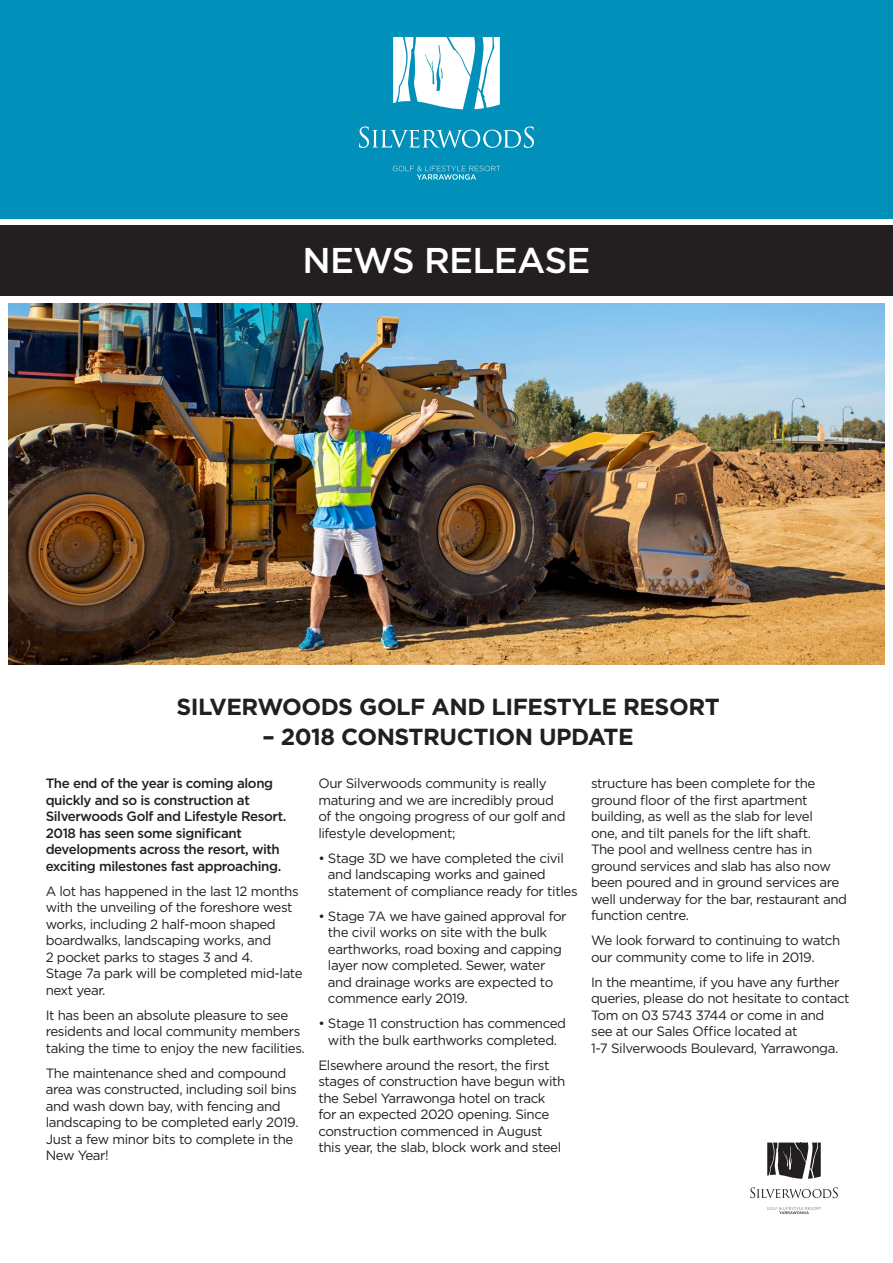
<style>
.page{position:relative;width:893px;height:1263px;background:#fff}
.page>*{position:absolute;margin:0;border:0;box-sizing:border-box;transform-origin:0 0}
.t1{font:500 35.85px "Gotham";letter-spacing:-.02em;color:#fff}
.t2{font:700 23.25px "Gotham";letter-spacing:-.02em;color:#231f20}
.Body_Copy{font:13.5px/16.5px "Gotham";letter-spacing:-.03em;color:#231f20}
.Body_Copy-2{font:500 13.5px/16.5px "Gotham";letter-spacing:-.03em;color:#231f20}
</style>
<div class="page">
<div style="left:0;top:0;width:893px;height:219px;background:#0090b9"></div>
<div style="left:0;top:225px;width:893px;height:71px;background:#231f20"></div>
<img style="left:9px;top:304px;width:875px;height:360px">
<svg style="left:359px;top:126px;width:175px;height:22px"></svg>
<svg style="left:393px;top:37px;width:107px;height:72px"></svg>
<svg style="left:393px;top:166px;width:107px;height:14px"></svg>
<svg style="left:750px;top:1187px;width:88px;height:11px"></svg>
<svg style="left:767px;top:1142px;width:54px;height:37px"></svg>
<svg style="left:767px;top:1207px;width:54px;height:7px"></svg>
<p class="t1" style="left:302px;top:237px;width:290px">NEWS RELEASE</p>
<p class="t2" style="left:176px;top:691px;width:545px">SILVERWOODS GOLF AND LIFESTYLE RESORT</p>
<p class="t2" style="left:262px;top:721px;width:373px">– 2018 CONSTRUCTION UPDATE</p>
<p class="Body_Copy-2" style="left:46px;top:775px;width:242px">The end of the year is coming along quickly and so is construction at Silverwoods Golf and Lifestyle Resort.<br>2018 has seen some significant developments across the resort, with exciting milestones fast approaching.</p>
<p class="Body_Copy" style="left:46px;top:882px;width:258px">A lot has happened in the last 12 months with the unveiling of the foreshore west works, including 2 half-moon shaped boardwalks, landscaping works, and<br>2 pocket parks to stages 3 and 4.<br>Stage 7a park will be completed mid-late next year.</p>
<p class="Body_Copy" style="left:46px;top:1006px;width:261px">It has been an absolute pleasure to see residents and local community members taking the time to enjoy the new facilities.</p>
<p class="Body_Copy" style="left:46px;top:1064px;width:254px">The maintenance shed and compound area was constructed, including soil bins and wash down bay, with fencing and landscaping to be completed early 2019.<br>Just a few minor bits to complete in the New Year!</p>
<p class="Body_Copy" style="left:591px;top:775px;width:258px">structure has been complete for the ground floor of the first apartment building, as well as the slab for level<br>one, and tilt panels for the lift shaft.<br>The pool and wellness centre has in ground services and slab has also now been poured and in ground services are well underway for the bar, restaurant and function centre.</p>
<p class="Body_Copy" style="left:591px;top:932px;width:251px">We look forward to continuing to watch our community come to life in 2019.</p>
<p class="Body_Copy" style="left:591px;top:973px;width:260px">In the meantime, if you have any further queries, please do not hesitate to contact Tom on 03 5743 3744 or come in and<br>see at our Sales Office located at<br>1-7 Silverwoods Boulevard, Yarrawonga.</p>
<p class="Body_Copy" style="left:318px;top:775px;width:249px">Our Silverwoods community is really maturing and we are incredibly proud of the ongoing progress of our golf and lifestyle development;</p>
<p class="Body_Copy" style="left:328px;top:849px;width:251px;text-indent:-10px">• Stage 3D we have completed the civil and landscaping works and gained statement of compliance ready for titles</p>
<p class="Body_Copy" style="left:328px;top:907px;width:240px;text-indent:-10px">• Stage 7A we have gained approval for the civil works on site with the bulk earthworks, road boxing and capping layer now completed. Sewer, water and drainage works are expected to commence early 2019.</p>
<p class="Body_Copy" style="left:318px;top:1015px;width:249px;text-align:center">• Stage 11 construction has commenced with the bulk earthworks completed.</p>
<p class="Body_Copy" style="left:318px;top:1056px;width:248px">Elsewhere around the resort, the first stages of construction have begun with the Sebel Yarrawonga hotel on track for an expected 2020 opening. Since construction commenced in August this year, the slab, block work and steel</p>
</div>
